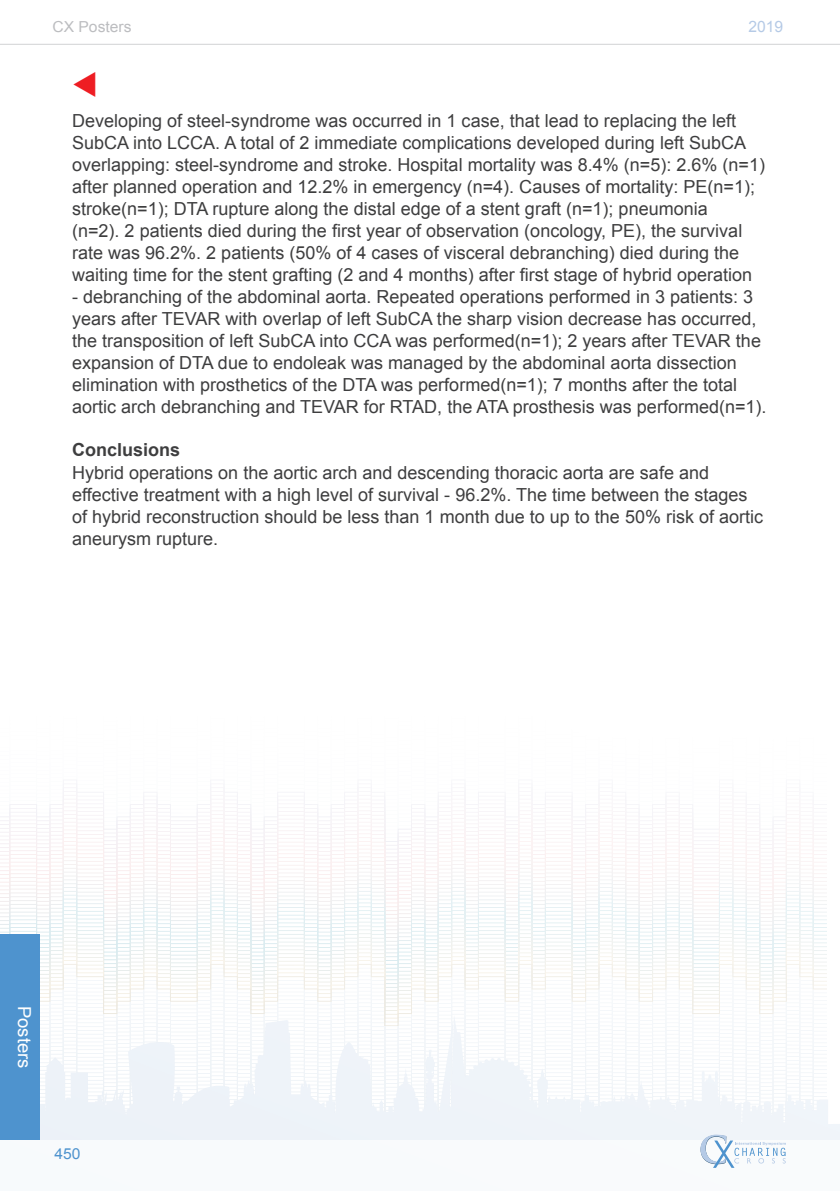
<style>
.page{position:relative;width:840px;height:1191px;background:#fff}
.page>*{position:absolute;margin:0;border:0;box-sizing:border-box;transform-origin:0 0}
.Black__Normal{font:18px/22px "Arial";color:#3e3e3f}
.Black__Cross_head{font:700 18px "Arial";color:#3e3e3f}
.t1{font:18px "Arial";color:#fff}
.t2{font:15.6px "Arial";color:#b5cae6}
.t3{font:15.2px "Arial";color:#bcbdc0}
.t4{font:15.2px "Arial";color:#4e93ce}
</style>
<div class="page">
<svg style="left:0;top:841px;width:814px;height:4px"></svg>
<svg style="left:0;top:845px;width:814px;height:4px"></svg>
<svg style="left:0;top:849px;width:814px;height:3px"></svg>
<svg style="left:0;top:852px;width:827px;height:4px"></svg>
<svg style="left:9px;top:856px;width:805px;height:4px"></svg>
<svg style="left:9px;top:860px;width:805px;height:4px"></svg>
<svg style="left:0;top:864px;width:814px;height:4px"></svg>
<svg style="left:0;top:868px;width:814px;height:4px"></svg>
<svg style="left:0;top:872px;width:814px;height:3px"></svg>
<svg style="left:0;top:875px;width:827px;height:4px"></svg>
<svg style="left:0;top:879px;width:827px;height:4px"></svg>
<svg style="left:9px;top:883px;width:805px;height:4px"></svg>
<svg style="left:0;top:887px;width:814px;height:4px"></svg>
<svg style="left:0;top:891px;width:814px;height:4px"></svg>
<svg style="left:0;top:895px;width:814px;height:4px"></svg>
<svg style="left:0;top:899px;width:827px;height:3px"></svg>
<svg style="left:0;top:902px;width:827px;height:4px"></svg>
<svg style="left:0;top:906px;width:827px;height:4px"></svg>
<svg style="left:0;top:910px;width:827px;height:4px"></svg>
<svg style="left:0;top:914px;width:818px;height:4px"></svg>
<svg style="left:0;top:918px;width:827px;height:4px"></svg>
<svg style="left:0;top:922px;width:827px;height:3px"></svg>
<svg style="left:0;top:925px;width:827px;height:4px"></svg>
<svg style="left:0;top:929px;width:827px;height:4px"></svg>
<svg style="left:9px;top:933px;width:818px;height:4px"></svg>
<svg style="left:40px;top:937px;width:787px;height:4px"></svg>
<svg style="left:40px;top:941px;width:787px;height:4px"></svg>
<svg style="left:40px;top:945px;width:787px;height:3px"></svg>
<svg style="left:40px;top:948px;width:787px;height:4px"></svg>
<svg style="left:40px;top:952px;width:787px;height:4px"></svg>
<svg style="left:40px;top:956px;width:787px;height:4px"></svg>
<svg style="left:40px;top:960px;width:774px;height:4px"></svg>
<svg style="left:40px;top:964px;width:774px;height:4px"></svg>
<svg style="left:40px;top:968px;width:787px;height:3px"></svg>
<svg style="left:40px;top:971px;width:787px;height:4px"></svg>
<svg style="left:40px;top:975px;width:787px;height:4px"></svg>
<svg style="left:40px;top:979px;width:787px;height:4px"></svg>
<svg style="left:40px;top:983px;width:787px;height:4px"></svg>
<svg style="left:40px;top:987px;width:787px;height:4px"></svg>
<svg style="left:40px;top:991px;width:747px;height:4px"></svg>
<svg style="left:40px;top:995px;width:747px;height:3px"></svg>
<svg style="left:40px;top:998px;width:747px;height:4px"></svg>
<svg style="left:49px;top:1002px;width:725px;height:4px"></svg>
<svg style="left:49px;top:1006px;width:725px;height:4px"></svg>
<svg style="left:49px;top:1010px;width:725px;height:4px"></svg>
<svg style="left:0;top:788px;width:814px;height:53px"></svg>
<svg style="left:40px;top:1015px;width:799px;height:119px;fill:#f4f7fa"></svg>
<hr style="left:0;top:44px;width:839px;height:1px;background:#d1d2d4">
<svg style="left:0;top:1134px;width:839px;height:34px"></svg>
<div style="left:0;top:934px;width:40px;height:205px;background:#4e93ce"></div>
<p class="t3" style="left:52px;top:16px;width:80px">CX Posters</p>
<p class="t2" style="left:748px;top:16px;width:36px">2019</p>
<p class="Black__Normal" style="left:72px;top:109px;width:694px">Developing of steel-syndrome was occurred in 1 case, that lead to replacing the left SubCA into LCCA. A total of 2 immediate complications developed during left SubCA overlapping: steel-syndrome and stroke. Hospital mortality was 8.4% (n=5): 2.6% (n=1) after planned operation and 12.2% in emergency (n=4). Causes of mortality: PE(n=1); stroke(n=1); DTA rupture along the distal edge of a stent graft (n=1); pneumonia<br>(n=2). 2 patients died during the first year of observation (oncology, PE), the survival rate was 96.2%. 2 patients (50% of 4 cases of visceral debranching) died during the waiting time for the stent grafting (2 and 4 months) after first stage of hybrid operation</p>
<p class="Black__Normal" style="left:72px;top:285px;width:695px">- debranching of the abdominal aorta. Repeated operations performed in 3 patients: 3 years after TEVAR with overlap of left SubCA the sharp vision decrease has occurred, the transposition of left SubCA into CCA was performed(n=1); 2 years after TEVAR the expansion of DTA due to endoleak was managed by the abdominal aorta dissection elimination with prosthetics of the DTA was performed(n=1); 7 months after the total aortic arch debranching and TEVAR for RTAD, the ATA prosthesis was performed(n=1).</p>
<p class="Black__Cross_head" style="left:72px;top:438px;width:110px">Conclusions</p>
<p class="Black__Normal" style="left:72px;top:462px;width:692px">Hybrid operations on the aortic arch and descending thoracic aorta are safe and effective treatment with a high level of survival - 96.2%. The time between the stages of hybrid reconstruction should be less than 1 month due to up to the 50% risk of aortic aneurysm rupture.</p>
<p class="t1" style="left:36px;top:1005px;width:64px;rotate:90deg">Posters</p>
<p class="t4" style="left:55px;top:1143px;width:28px">450</p>
</div>
